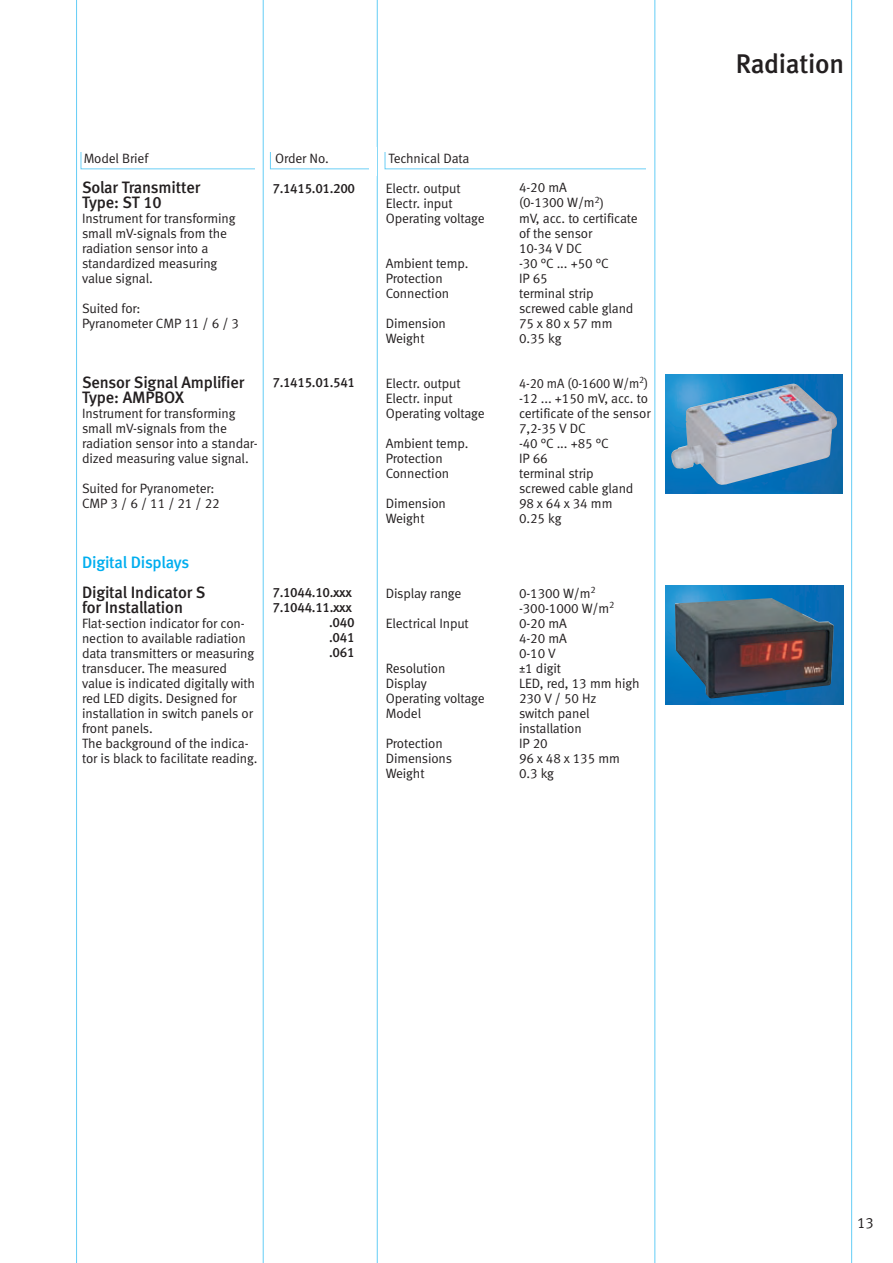
<style>
.page{position:relative;width:893px;height:1263px;background:#fff}
.page>*{position:absolute;margin:0;border:0;box-sizing:border-box;transform-origin:0 0}
.t1{font:27px "Meta Medium LF";letter-spacing:-.01em;color:#231f20}
.t2{font:16.5px/15px "Meta Medium LF";letter-spacing:-.01em;color:#231f20}
.t3{font:16.5px "Meta Medium LF";letter-spacing:-.015em;color:#00aeef}
.t4{font:15px "Meta Normal LF";color:#231f20}
.t5{font:13.5px/15px "Meta Normal LF";letter-spacing:-.01em;color:#231f20}
.t6{font:13.5px/15px "Meta Normal LF";letter-spacing:-.01em;color:#231f20;scale:.95 1}
.t7{font:13.5px/15px "Meta Medium LF";letter-spacing:-.025em;color:#231f20;text-align:right}
</style>
<div class="page">
<div style="left:81px;top:149px;width:181px;height:20px;border:1px solid #6bcff6"></div>
<div style="left:79px;top:146px;width:185px;height:5px;background:#fff"></div>
<div style="left:256px;top:149px;width:11px;height:28px;background:#fff"></div>
<div style="left:270px;top:149px;width:102px;height:20px;border:1px solid #6bcff6"></div>
<div style="left:268px;top:146px;width:186px;height:5px;background:#fff"></div>
<hr style="left:76px;top:0;width:1px;height:1263px;background:#6bcff6">
<hr style="left:263px;top:0;width:1px;height:1263px;background:#6bcff6">
<hr style="left:654px;top:0;width:1px;height:1263px;background:#6bcff6">
<hr style="left:851px;top:0;width:1px;height:1263px;background:#6bcff6">
<hr style="left:377px;top:0;width:1px;height:1263px;background:#6bcff6">
<div style="left:369px;top:148px;width:7px;height:28px;background:#fff"></div>
<div style="left:385px;top:149px;width:265px;height:20px;border:1px solid #6bcff6"></div>
<div style="left:383px;top:146px;width:266px;height:5px;background:#fff"></div>
<div style="left:647px;top:145px;width:6px;height:28px;background:#fff"></div>
<img style="left:666px;top:586px;width:178px;height:119px">
<img style="left:675px;top:598px;width:159px;height:101px">
<img style="left:665px;top:374px;width:178px;height:119px">
<img style="left:668px;top:383px;width:172px;height:103px">
<p class="t5" style="left:84px;top:150px;width:66px">Model Brief</p>
<p class="t5" style="left:275px;top:150px;width:55px">Order No.</p>
<p class="t5" style="left:388px;top:150px;width:83px">Technical Data</p>
<p class="t2" style="left:82px;top:179px;width:120px">Solar Transmitter<br>Type: ST 10</p>
<p class="t5" style="left:82px;top:210px;width:155px">Instrument for transforming small mV-signals from the radiation sensor into a standardized measuring value signal.</p>
<p class="t5" style="left:82px;top:300px;width:159px">Suited for:<br>Pyranometer CMP 11 / 6 / 3</p>
<p class="t7" style="left:272px;top:181px;width:84px">7.1415.01.200</p>
<p class="t2" style="left:82px;top:374px;width:164px">Sensor Signal Amplifier<br>Type: AMPBOX</p>
<p class="t5" style="left:82px;top:405px;width:177px">Instrument for transforming small mV-signals from the radiation sensor into a standar&shy;dized measuring value signal.</p>
<p class="t5" style="left:82px;top:480px;width:139px">Suited for Pyranometer:<br>CMP 3 / 6 / 11 / 21 / 22</p>
<p class="t7" style="left:272px;top:374px;width:84px">7.1415.01.541</p>
<p class="t3" style="left:82px;top:552px;width:109px">Digital Displays</p>
<p class="t2" style="left:82px;top:584px;width:125px">Digital Indicator S for Installation</p>
<p class="t5" style="left:82px;top:615px;width:177px">Flat-section indicator for con&shy;nection to available radiation data transmitters or measuring transducer. The measured value is indicated digitally with red LED digits. Designed for installation in switch panels or front panels.<br>The background of the indica&shy;tor is black to facilitate reading.</p>
<p class="t7" style="left:272px;top:584px;width:84px">7.1044.10.xxx<br>7.1044.11.xxx .040<br>.041<br>.061</p>
<p class="t5" style="left:386px;top:180px;width:100px">Electr. output<br>Electr. input<br>Operating voltage</p>
<p class="t5" style="left:386px;top:255px;width:84px">Ambient temp.<br>Protection<br>Connection</p>
<p class="t5" style="left:386px;top:315px;width:62px">Dimension<br>Weight</p>
<p class="t5" style="left:386px;top:375px;width:100px">Electr. output<br>Electr. input<br>Operating voltage</p>
<p class="t5" style="left:386px;top:435px;width:84px">Ambient temp.<br>Protection<br>Connection</p>
<p class="t5" style="left:386px;top:495px;width:62px">Dimension<br>Weight</p>
<p class="t5" style="left:386px;top:585px;width:77px">Display range</p>
<p class="t5" style="left:386px;top:615px;width:85px">Electrical Input</p>
<p class="t5" style="left:386px;top:660px;width:100px">Resolution<br>Display<br>Operating voltage<br>Model</p>
<p class="t5" style="left:386px;top:735px;width:68px">Protection<br>Dimensions<br>Weight</p>
<p class="t5" style="left:519px;top:180px;width:120px">4-20 mA<br>(0-1300 W/m<sup>2</sup>)<br>mV, acc. to certificate of the sensor<br>10-34 V DC<br>-30 °C ... +50 °C<br>IP 65<br>terminal strip screwed cable gland<br>75 x 80 x 57 mm<br>0.35 kg</p>
<p class="t6" style="left:519px;top:375px;width:140px">4-20 mA (0-1600 W/m<sup>2</sup>) -12 ... +150 mV, acc. to certificate of the sensor<br>7,2-35 V DC<br>-40 °C ... +85 °C<br>IP 66<br>terminal strip<br>screwed cable gland<br>98 x 64 x 34 mm<br>0.25 kg</p>
<p class="t5" style="left:519px;top:585px;width:122px">0-1300 W/m<sup>2 </sup>-300-1000 W/m<sup>2<br></sup>0-20 mA<br>4-20 mA<br>0-10 V<br>±1 digit<br>LED, red, 13 mm high<br>230 V / 50 Hz<br>switch panel installation<br>IP 20<br>96 x 48 x 135 mm<br>0.3 kg</p>
<h1 class="t1" style="left:736px;top:48px;width:110px">Radiation</h1>
<p class="t4" style="left:857px;top:1214px;width:18px">13</p>
</div>
